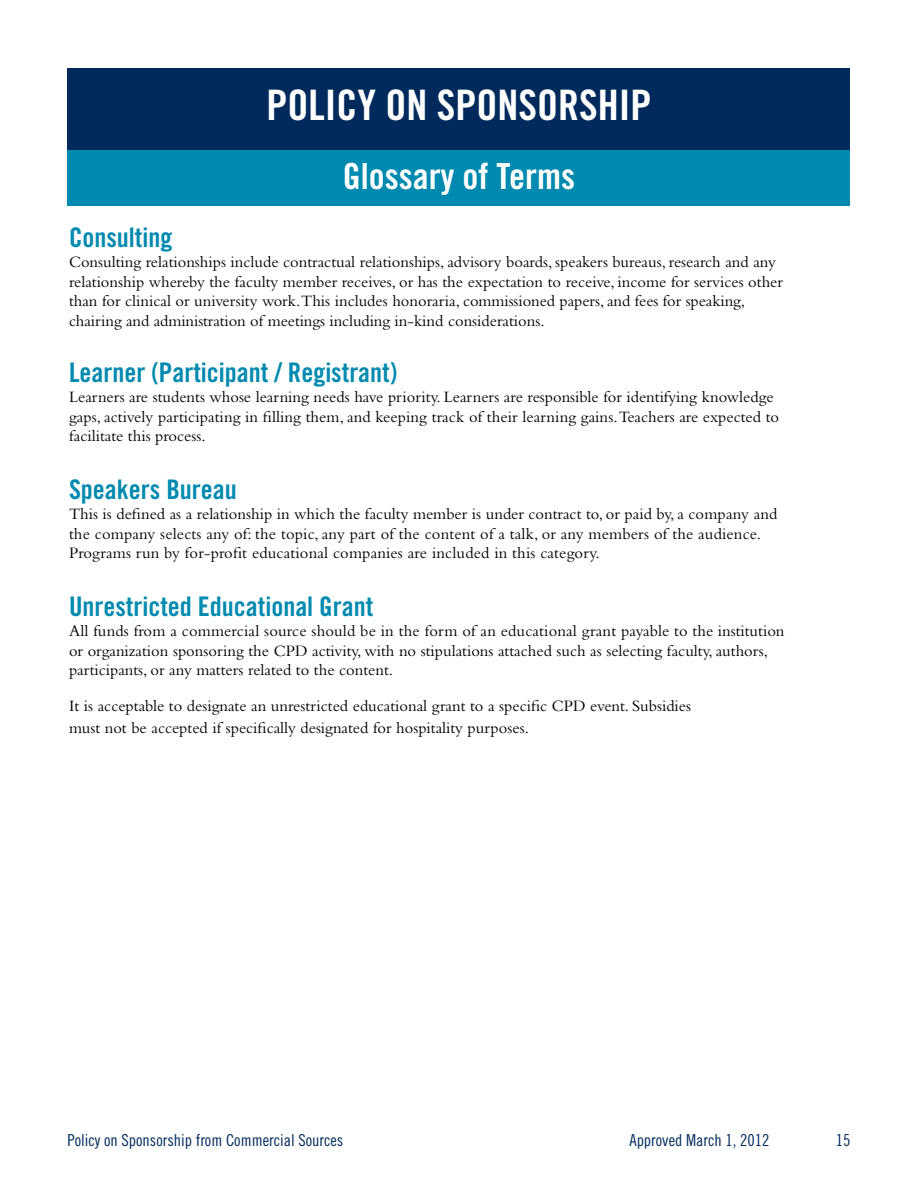
<style>
.page{position:relative;width:918px;height:1188px;background:#fff}
.page>*{position:absolute;margin:0;border:0;box-sizing:border-box;transform-origin:0 0}
.t1{font:42px "Trade Gothic LT Std Bd Cn 20";color:#fff}
.t2{font:36px "Trade Gothic LT Std Bd Cn 20";color:#fff}
.t3{font:27px "Trade Gothic LT Std Bd Cn 20";color:#008ab0}
.t4{font:16.5px/19.8px "Bembo Std";color:#000}
.t5{font:16.5px "Trade Gothic LT Std Cn 18";color:#002a5c}
</style>
<div class="page">
<div style="left:68px;top:68px;width:782px;height:82px;background:#002a5c"></div>
<div style="left:68px;top:150px;width:782px;height:55px;background:#008ab0"></div>
<h1 class="t1" style="left:267px;top:80px;width:386px">POLICY ON SPONSORSHIP</h1>
<h2 class="t2" style="left:343px;top:154px;width:234px">Glossary of Terms</h2>
<h3 class="t3" style="left:69px;top:221px;width:105px">Consulting</h3>
<p class="t4" style="left:69px;top:252px;width:716px">Consulting relationships include contractual relationships, advisory boards, speakers bureaus, research and any relationship whereby the faculty member receives, or has the expectation to receive, income for services other than for clinical or university work.This includes honoraria, commissioned papers, and fees for speaking, chairing and administration of meetings including in-kind considerations.</p>
<h3 class="t3" style="left:69px;top:356px;width:330px">Learner (Participant / Registrant)</h3>
<p class="t4" style="left:69px;top:387px;width:712px">Learners are students whose learning needs have priority. Learners are responsible for identifying knowledge gaps, actively participating in filling them, and keeping track of their learning gains. Teachers are expected to facilitate this process.</p>
<h3 class="t3" style="left:69px;top:473px;width:169px">Speakers Bureau</h3>
<p class="t4" style="left:69px;top:504px;width:710px">This is defined as a relationship in which the faculty member is under contract to, or paid by, a company and the company selects any of: the topic, any part of the content of a talk, or any members of the audience.<br>Programs run by for-profit educational companies are included in this category.</p>
<h3 class="t3" style="left:69px;top:590px;width:306px">Unrestricted Educational Grant</h3>
<p class="t4" style="left:69px;top:621px;width:717px">All funds from a commercial source should be in the form of an educational grant payable to the institution or organization sponsoring the CPD activity, with no stipulations attached such as selecting faculty, authors, participants, or any matters related to the content.</p>
<p class="t4" style="left:69px;top:695px;width:624px;line-height:21.6px">It is acceptable to designate an unrestricted educational grant to a specific CPD event. Subsidies must not be accepted if specifically designated for hospitality purposes.</p>
<p class="t5" style="left:68px;top:1131px;width:277px">Policy on Sponsorship from Commercial Sources</p>
<p class="t5" style="left:629px;top:1131px;width:142px">Approved March 1, 2012</p>
<p class="t5" style="left:836px;top:1130px;width:16px">15</p>
</div>
